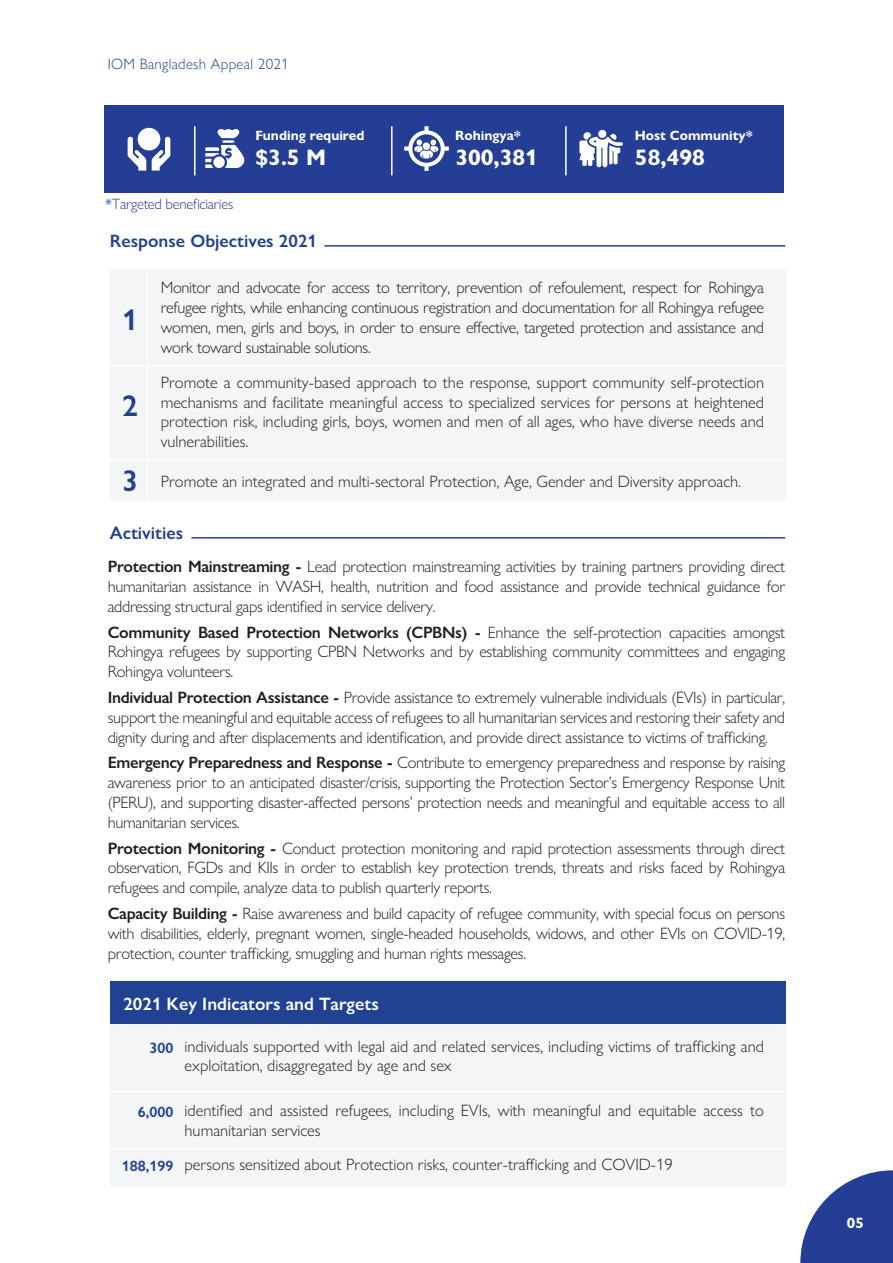
<style>
.page{position:relative;width:893px;height:1263px;background:#fff}
.page>*{position:absolute;margin:0;border:0;box-sizing:border-box;transform-origin:0 0}
.t1{font:600 30px "Gill Sans Nova";color:#214193}
.t2{font:700 22.5px "Gill Sans Nova";color:#fff}
.t3{font:600 18px "Gill Sans Nova";color:#214193}
.t4{font:600 18px "Gill Sans Nova";color:#fff}
.t5{font:300 16.5px/19.8px "Gill Sans Nova";color:#221f1f;text-align:justify}
.t6{font:300 15px "Gill Sans Nova";letter-spacing:.02em;color:#233e94}
.t7{font:300 15px "Gill Sans Nova";letter-spacing:-.02em;color:#233e94}
.t8{font:700 15px "Gill Sans Nova";color:#fff}
.t9{font:700 13.5px "Gill Sans Nova";color:#fff}
.s1{font-weight:600}
</style>
<div class="page">
<div style="left:105px;top:105px;width:679px;height:88px;background:#233e94"></div>
<svg style="left:205px;top:129px;width:39px;height:39px"></svg>
<svg style="left:579px;top:130px;width:44px;height:37px"></svg>
<svg style="left:404px;top:126px;width:45px;height:45px"></svg>
<hr style="left:391px;top:126px;width:2px;height:49px;background:#fff">
<hr style="left:194px;top:126px;width:1px;height:49px;background:#fff">
<hr style="left:565px;top:126px;width:2px;height:49px;background:#fff">
<svg style="left:800px;top:1170px;width:93px;height:93px"></svg>
<div style="left:110px;top:988px;width:675px;height:197px;background:#f4f5f6"></div>
<div style="left:110px;top:982px;width:675px;height:42px;background:#214193"></div>
<hr style="left:109px;top:1090px;width:675px;height:2px;background:#fff">
<hr style="left:109px;top:1148px;width:675px;height:2px;background:#fff">
<div style="left:110px;top:269px;width:675px;height:231px;background:#f4f5f6"></div>
<hr style="left:110px;top:365px;width:675px;height:2px;background:#fff">
<hr style="left:110px;top:459px;width:675px;height:1px;background:#fff">
<hr style="left:147px;top:269px;width:1px;height:231px;background:#fff">
<hr style="left:324px;top:245px;width:461px;height:2px;background:#233e94">
<hr style="left:191px;top:537px;width:594px;height:2px;background:#233e94">
<div style="left:138px;top:128px;width:22px;height:22px;background:#fff;border-radius:50%"></div>
<svg style="left:128px;top:137px;width:18px;height:34px"></svg>
<svg style="left:152px;top:137px;width:18px;height:34px"></svg>
<p class="t6" style="left:108px;top:59px;width:182px">IOM Bangladesh Appeal 2021</p>
<p class="t9" style="left:256px;top:130px;width:111px">Funding required</p>
<p class="t7" style="left:105px;top:198px;width:130px">*Targeted beneficiaries</p>
<h2 class="t2" style="left:256px;top:149px;width:72px">$3.5 M</h2>
<p class="t9" style="left:455px;top:130px;width:67px">Rohingya*</p>
<h2 class="t2" style="left:455px;top:149px;width:84px">300,381</h2>
<p class="t9" style="left:635px;top:130px;width:120px">Host Community*</p>
<h2 class="t2" style="left:635px;top:149px;width:71px">58,498</h2>
<p class="t3" style="left:110px;top:234px;width:209px">Response Objectives 2021</p>
<p class="t5" style="left:161px;top:279px;width:605px">Monitor and advocate for access to territory, prevention of refoulement, respect for Rohingya refugee rights, while enhancing continuous registration and documentation for all Rohingya refugee women, men, girls and boys, in order to ensure effective, targeted protection and assistance and work toward sustainable solutions.</p>
<p class="t5" style="left:161px;top:374px;width:605px">Promote a community-based approach to the response, support community self-protection mechanisms and facilitate meaningful access to specialized services for persons at heightened protection risk, including girls, boys, women and men of all ages, who have diverse needs and vulnerabilities.</p>
<p class="t5" style="left:161px;top:473px;width:582px">Promote an integrated and multi-sectoral Protection, Age, Gender and Diversity approach.</p>
<p class="t3" style="left:110px;top:526px;width:75px">Activities</p>
<p class="t5" style="left:108px;top:558px;width:679px"><span class="s1">Protection Mainstreaming -</span> Lead protection mainstreaming activities by training partners providing direct humanitarian assistance in WASH, health, nutrition and food assistance and provide technical guidance for addressing structural gaps identified in service delivery.</p>
<p class="t5" style="left:108px;top:624px;width:679px"><span class="s1">Community Based Protection Networks (CPBNs) -</span> Enhance the self-protection capacities amongst Rohingya refugees by supporting CPBN Networks and by establishing community committees and engaging Rohingya volunteers.</p>
<p class="t5" style="left:108px;top:689px;width:679px"><span class="s1">Individual Protection Assistance -</span> Provide assistance to extremely vulnerable individuals (EVIs) in particular, support the meaningful and equitable access of refugees to all humanitarian services and restoring their safety and dignity during and after displacements and identification, and provide direct assistance to victims of trafficking.</p>
<p class="t5" style="left:108px;top:755px;width:679px"><span class="s1">Emergency Preparedness and Response -</span> Contribute to emergency preparedness and response by raising awareness prior to an anticipated disaster/crisis, supporting the Protection Sector’s Emergency Response Unit (PERU), and supporting disaster-affected persons’ protection needs and meaningful and equitable access to all humanitarian services.</p>
<p class="t5" style="left:108px;top:840px;width:679px"><span class="s1">Protection Monitoring -</span> Conduct protection monitoring and rapid protection assessments through direct observation, FGDs and KIIs in order to establish key protection trends, threats and risks faced by Rohingya refugees and compile, analyze data to publish quarterly reports.</p>
<p class="t5" style="left:108px;top:905px;width:679px"><span class="s1">Capacity Building -</span> Raise awareness and build capacity of refugee community, with special focus on persons with disabilities, elderly, pregnant women, single-headed households, widows, and other EVIs on COVID-19, protection, counter trafficking, smuggling and human rights messages.</p>
<h1 class="t1" style="left:122px;top:308px;width:17px">1</h1>
<h1 class="t1" style="left:122px;top:394px;width:17px">2</h1>
<h1 class="t1" style="left:122px;top:469px;width:17px">3</h1>
<p class="t4" style="left:123px;top:997px;width:257px">2021 Key Indicators and Targets</p>
<p class="t5" style="left:185px;top:1038px;width:581px;text-indent:-35px"><sub>300</sub> individuals supported with legal aid and related services, including victims of trafficking and exploitation, disaggregated by age and sex</p>
<p class="t5" style="left:185px;top:1102px;width:581px;text-indent:-47px"><sub>6,000</sub> identified and assisted refugees, including EVIs, with meaningful and equitable access to humanitarian services</p>
<p class="t5" style="left:122px;top:1156px;width:552px"><sub>188,199</sub> persons sensitized about Protection risks, counter-trafficking and COVID-19</p>
<p class="t8" style="left:847px;top:1217px;width:19px">05</p>
</div>
